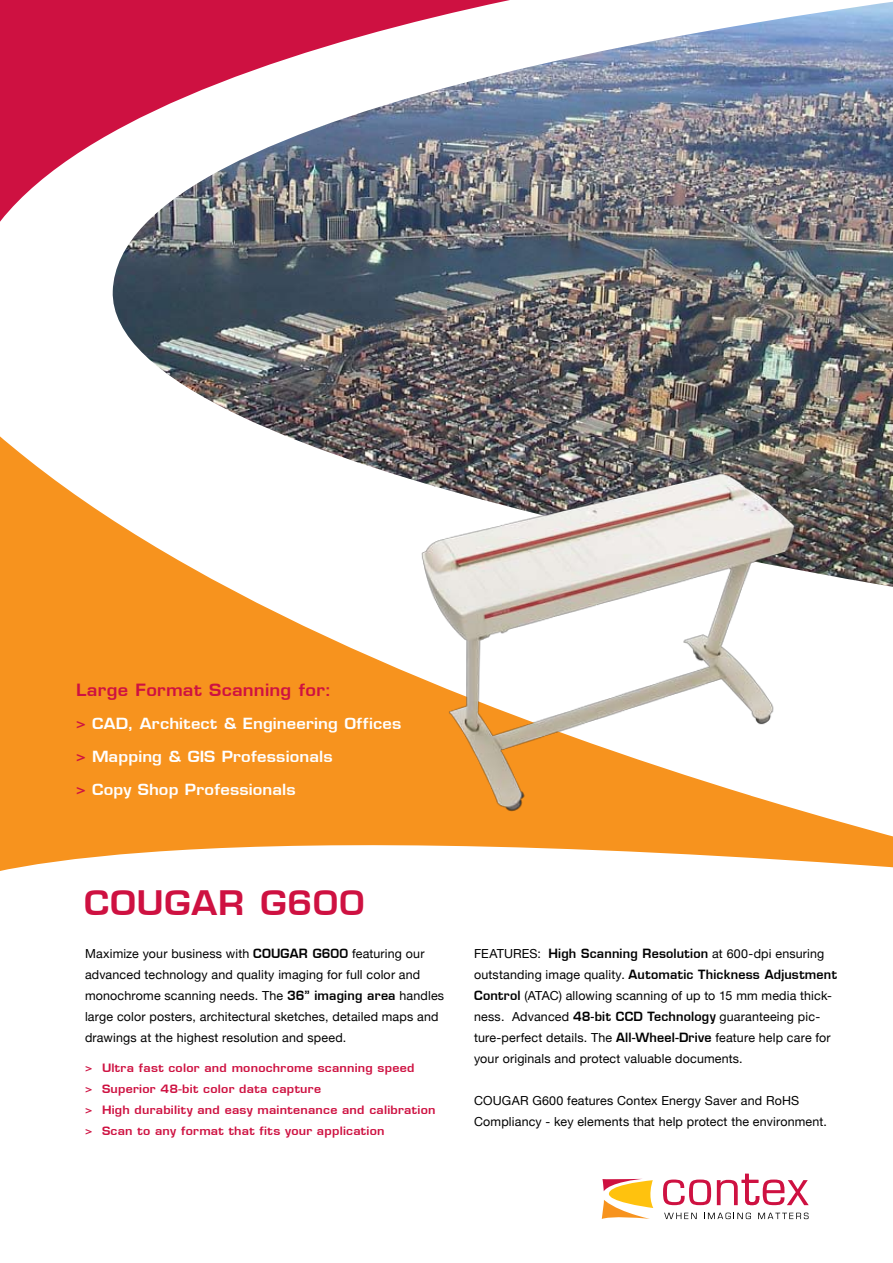
<style>
.page{position:relative;width:893px;height:1263px;background:#fff}
.page>*{position:absolute;margin:0;border:0;box-sizing:border-box;transform-origin:0 0}
.t1{font:600 33px "Eurostile LT";letter-spacing:.015em;color:#ce1141;scale:1.1 1}
.t2{font:600 16.5px "Eurostile LT";letter-spacing:.015em;color:#ce1141;scale:1.1 1}
.t3{font:600 15px "Eurostile LT";letter-spacing:.01em;color:#fff;scale:1.1 1}
.t4{font:12.45px/21px "Helvetica Neue LT";letter-spacing:.015em;color:#000}
.t5{font:600 12.45px "Eurostile LT";letter-spacing:.02em;color:#000}
.t6{font:600 11.25px/21px "Eurostile LT";letter-spacing:.02em;color:#ce1141;scale:1.1 1}
.s1{color:#ce1141}
.s2{font-family:"Eurostile LT";font-weight:600}
.s3{font-family:"Helvetica Neue LT";font-weight:400}
</style>
<div class="page">
<svg style="left:663px;top:1179px;width:48px;height:26px"></svg>
<svg style="left:717px;top:1174px;width:92px;height:31px"></svg>
<svg style="left:602px;top:1179px;width:51px;height:40px"></svg>
<svg style="left:664px;top:1213px;width:33px;height:6px"></svg>
<svg style="left:704px;top:1212px;width:47px;height:7px"></svg>
<svg style="left:758px;top:1212px;width:51px;height:7px"></svg>
<img style="left:112px;top:296px;width:781px;height:84px">
<img style="left:0;top:0;width:893px;height:296px">
<svg style="left:0;top:380px;width:893px;height:491px;fill:#f7931e"></svg>
<img style="left:329px;top:434px;width:560px;height:420px">
<h2 class="t2" style="left:76px;top:680px;width:234px">Large Format Scanning for:</h2>
<p class="t3" style="left:76px;top:714px;width:297px"><span class="s1">&gt;</span> CAD, Architect &amp; Engineering Offices</p>
<p class="t3" style="left:76px;top:747px;width:235px"><span class="s1">&gt;</span> Mapping &amp; GIS Professionals</p>
<p class="t3" style="left:76px;top:780px;width:201px"><span class="s1">&gt;</span> Copy Shop Professionals</p>
<h1 class="t1" style="left:84px;top:882px;width:257px">COUGAR G600</h1>
<p class="t4" style="left:85px;top:942px;width:361px">Maximize your business with <span class="s2">COUGAR G600</span> featuring our advanced technology and quality imaging for full color and monochrome scanning needs. The <span class="s2">36” imaging area</span> handles large color posters, architectural sketches, detailed maps and drawings at the highest resolution and speed.</p>
<p class="t6" style="left:85px;top:1057px;width:320px">&gt; Ultra fast color and monochrome scanning speed<br>&gt; Superior 48-bit color data capture<br>&gt; High durability and easy maintenance and calibration &gt; Scan to any format that fits your application</p>
<p class="t4" style="left:474px;top:942px;width:352px">FEATURES: <span class="s2">High Scanning Resolution</span> at 600-dpi ensuring</p>
<p class="t5" style="left:474px;top:966px;width:364px"><span class="s3">outstanding image quality.</span> Automatic Thickness Adjustment</p>
<p class="t4" style="left:474px;top:984px;width:359px"><span class="s2">Control</span> (ATAC) allowing scanning of up to 15 mm media thick&shy;ness. Advanced <span class="s2">48-bit CCD Technology</span> guaranteeing pic&shy;ture-perfect details. The <span class="s2">All-Wheel-Drive</span> feature help care for your originals and protect valuable documents.</p>
<p class="t4" style="left:474px;top:1089px;width:354px">COUGAR G600 features Contex Energy Saver and RoHS<br>Compliancy - key elements that help protect the environment.</p>
</div>
